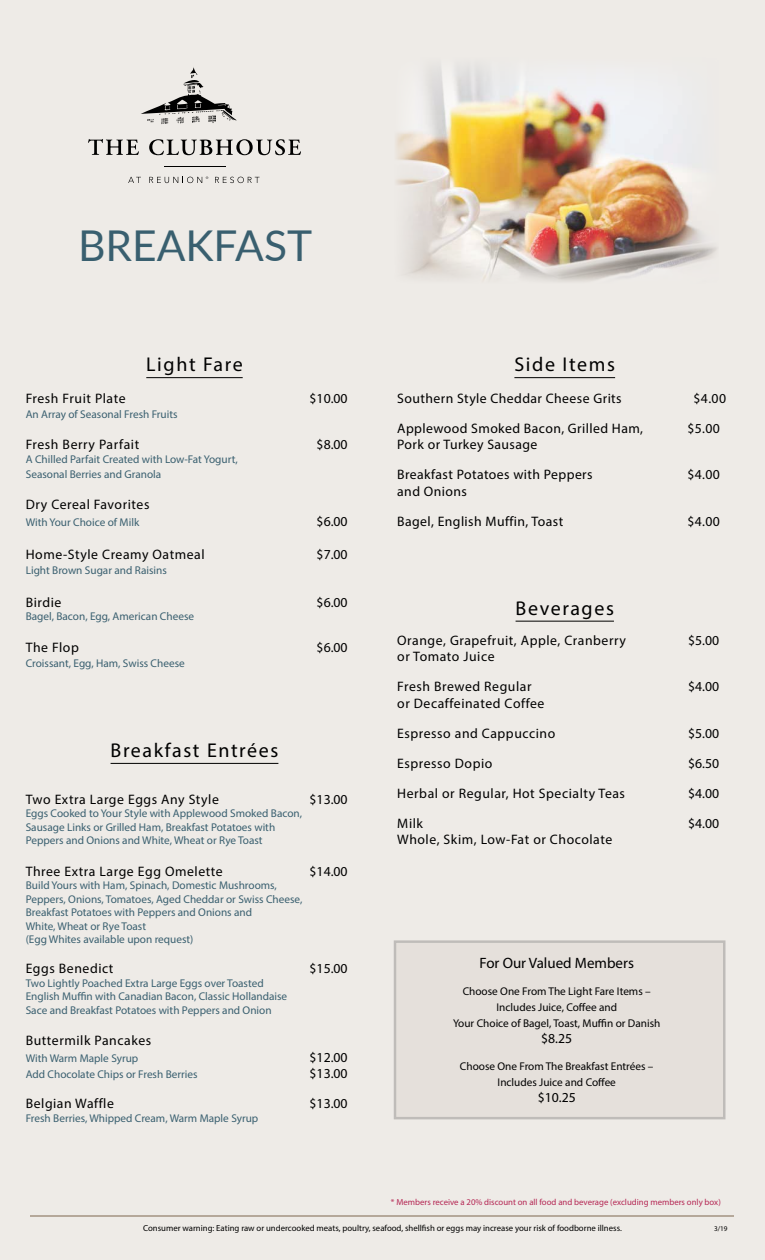
<style>
.page{position:relative;width:765px;height:1260px;background:#eeebe7}
.page>*{position:absolute;margin:0;border:0;box-sizing:border-box;transform-origin:0 0}
.t1{font:42.5px "Lato";color:#395f6f}
.t2{font:20px "Myriad Pro";letter-spacing:.08em;color:#000}
.t3{font:15px "Myriad Pro";color:#000}
.t4{font:13.75px/30px "Myriad Pro";letter-spacing:.04em;color:#000}
.t5{font:11.25px/13.5px "Myriad Pro";color:#395f6f}
.t6{font:11.25px/16.2px "Myriad Pro";color:#000;text-align:center}
.t7{font:8.75px "Myriad Pro";color:#000}
.t8{font:8.75px "Myriad Pro";color:#b52754}
.t9{font:7.25px "Myriad Pro";color:#000}
</style>
<div class="page">
<hr style="left:146px;top:377px;width:97px;height:1px;background:#000">
<hr style="left:111px;top:763px;width:167px;height:1px;background:#000">
<div style="left:395px;top:942px;width:329px;height:176px;background:#e5e0db"></div>
<img style="left:396px;top:67px;width:321px;height:215px">
<hr style="left:514px;top:377px;width:101px;height:1px;background:#000">
<hr style="left:516px;top:621px;width:98px;height:1px;background:#000">
<hr style="left:31px;top:1215px;width:703px;height:2px;background:#b5a89a">
<svg style="left:141px;top:67px;width:96px;height:57px"></svg>
<svg style="left:88px;top:139px;width:51px;height:16px"></svg>
<svg style="left:149px;top:139px;width:152px;height:16px"></svg>
<hr style="left:165px;top:166px;width:61px;height:1px;background:#000">
<svg style="left:128px;top:177px;width:13px;height:6px"></svg>
<svg style="left:149px;top:176px;width:59px;height:7px"></svg>
<svg style="left:215px;top:177px;width:45px;height:6px"></svg>
<h1 class="t1" style="left:78px;top:215px;width:236px">BREAKFAST</h1>
<h2 class="t2" style="left:146px;top:352px;width:98px">Light Fare</h2>
<p class="t4" style="left:26px;top:383px;width:101px">Fresh Fruit Plate</p>
<p class="t4" style="left:310px;top:383px;width:40px">$10.00</p>
<p class="t5" style="left:26px;top:407px;width:153px">An Array of Seasonal Fresh Fruits</p>
<p class="t4" style="left:26px;top:430px;width:115px">Fresh Berry Parfait</p>
<p class="t4" style="left:317px;top:430px;width:33px">$8.00</p>
<p class="t5" style="left:26px;top:451px;width:214px;line-height:15px">A Chilled Parfait Created with Low-Fat Yogurt,<br>Seasonal Berries and Granola</p>
<p class="t4" style="left:26px;top:490px;width:125px">Dry Cereal Favorites</p>
<p class="t5" style="left:26px;top:515px;width:115px">With Your Choice of Milk</p>
<p class="t4" style="left:317px;top:506px;width:33px">$6.00</p>
<p class="t4" style="left:26px;top:539px;width:180px">Home-Style Creamy Oatmeal</p>
<p class="t4" style="left:317px;top:539px;width:33px">$7.00</p>
<p class="t5" style="left:26px;top:563px;width:143px">Light Brown Sugar and Raisins</p>
<p class="t4" style="left:26px;top:587px;width:37px">Birdie</p>
<p class="t4" style="left:317px;top:587px;width:33px">$6.00</p>
<p class="t5" style="left:26px;top:610px;width:170px">Bagel, Bacon, Egg, American Cheese</p>
<p class="t4" style="left:26px;top:632px;width:55px">The Flop</p>
<p class="t4" style="left:317px;top:632px;width:33px">$6.00</p>
<p class="t5" style="left:26px;top:656px;width:161px">Croissant, Egg, Ham, Swiss Cheese</p>
<h2 class="t2" style="left:111px;top:738px;width:169px">Breakfast Entrées</h2>
<p class="t4" style="left:26px;top:784px;width:195px">Two Extra Large Eggs Any Style</p>
<p class="t4" style="left:310px;top:784px;width:40px">$13.00</p>
<p class="t5" style="left:26px;top:806px;width:278px">Eggs Cooked to Your Style with Applewood Smoked Bacon,<br>Sausage Links or Grilled Ham, Breakfast Potatoes with<br>Peppers and Onions and White, Wheat or Rye Toast</p>
<p class="t4" style="left:26px;top:856px;width:199px">Three Extra Large Egg Omelette</p>
<p class="t4" style="left:310px;top:856px;width:40px">$14.00</p>
<p class="t5" style="left:26px;top:878px;width:278px">Build Yours with Ham, Spinach, Domestic Mushrooms, Peppers, Onions, Tomatoes, Aged Cheddar or Swiss Cheese, Breakfast Potatoes with Peppers and Onions and<br>White, Wheat or Rye Toast<br>(Egg Whites available upon request)</p>
<p class="t4" style="left:26px;top:953px;width:89px">Eggs Benedict</p>
<p class="t4" style="left:310px;top:953px;width:40px">$15.00</p>
<p class="t5" style="left:26px;top:976px;width:263px">Two Lightly Poached Extra Large Eggs over Toasted<br>English Muffin with Canadian Bacon, Classic Hollandaise<br>Sace and Breakfast Potatoes with Peppers and Onion</p>
<p class="t4" style="left:26px;top:1025px;width:127px">Buttermilk Pancakes</p>
<p class="t5" style="left:26px;top:1051px;width:114px">With Warm Maple Syrup</p>
<p class="t4" style="left:310px;top:1042px;width:40px">$12.00</p>
<p class="t5" style="left:26px;top:1067px;width:173px">Add Chocolate Chips or Fresh Berries</p>
<p class="t4" style="left:310px;top:1058px;width:40px">$13.00</p>
<p class="t4" style="left:26px;top:1088px;width:90px">Belgian Waffle</p>
<p class="t4" style="left:310px;top:1088px;width:40px">$13.00</p>
<p class="t5" style="left:26px;top:1111px;width:234px">Fresh Berries, Whipped Cream, Warm Maple Syrup</p>
<h2 class="t2" style="left:514px;top:352px;width:102px">Side Items</h2>
<p class="t4" style="left:397px;top:383px;width:226px">Southern Style Cheddar Cheese Grits</p>
<p class="t4" style="left:693px;top:383px;width:34px">$4.00</p>
<p class="t4" style="left:397px;top:413px;width:247px">Applewood Smoked Bacon, Grilled Ham,</p>
<p class="t4" style="left:687px;top:413px;width:34px">$5.00</p>
<p class="t4" style="left:397px;top:430px;width:197px">Pork or Turkey Sausage<br>Breakfast Potatoes with Peppers</p>
<p class="t4" style="left:687px;top:460px;width:34px">$4.00</p>
<p class="t4" style="left:397px;top:476px;width:167px">and Onions<br>Bagel, English Muffin, Toast</p>
<p class="t4" style="left:687px;top:506px;width:34px">$4.00</p>
<h2 class="t2" style="left:516px;top:596px;width:100px">Beverages</h2>
<p class="t4" style="left:397px;top:625px;width:230px">Orange, Grapefruit, Apple, Cranberry</p>
<p class="t4" style="left:688px;top:625px;width:33px">$5.00</p>
<p class="t4" style="left:397px;top:642px;width:136px">or Tomato Juice<br>Fresh Brewed Regular</p>
<p class="t4" style="left:688px;top:672px;width:33px">$4.00</p>
<p class="t4" style="left:397px;top:688px;width:160px">or Decaffeinated Coffee<br>Espresso and Cappuccino</p>
<p class="t4" style="left:688px;top:718px;width:33px">$5.00</p>
<p class="t4" style="left:397px;top:748px;width:97px">Espresso Dopio</p>
<p class="t4" style="left:688px;top:748px;width:33px">$6.50</p>
<p class="t4" style="left:397px;top:778px;width:229px">Herbal or Regular, Hot Specialty Teas</p>
<p class="t4" style="left:688px;top:778px;width:33px">$4.00</p>
<p class="t4" style="left:397px;top:808px;width:27px">Milk</p>
<p class="t4" style="left:688px;top:808px;width:33px">$4.00</p>
<p class="t4" style="left:397px;top:825px;width:217px">Whole, Skim, Low-Fat or Chocolate</p>
<h3 class="t3" style="left:480px;top:954px;width:156px">For Our Valued Members</h3>
<p class="t6" style="left:453px;top:983px;width:209px">Choose One From The Light Fare Items –<br>Includes Juice, Coffee and<br>Your Choice of Bagel, Toast, Muffin or Danish</p>
<p class="t4" style="left:541px;top:1024px;width:33px">$8.25</p>
<p class="t6" style="left:460px;top:1058px;width:195px">Choose One From The Breakfast Entrées –<br>Includes Juice and Coffee</p>
<p class="t4" style="left:538px;top:1082px;width:40px">$10.25</p>
<p class="t8" style="left:391px;top:1196px;width:331px">* Members receive a 20% discount on all food and beverage (excluding members only box)</p>
<p class="t7" style="left:143px;top:1223px;width:480px">Consumer warning: Eating raw or undercooked meats, poultry, seafood, shellfish or eggs may increase your risk of foodborne illness.</p>
<p class="t9" style="left:714px;top:1224px;width:15px">3/19</p>
</div>
